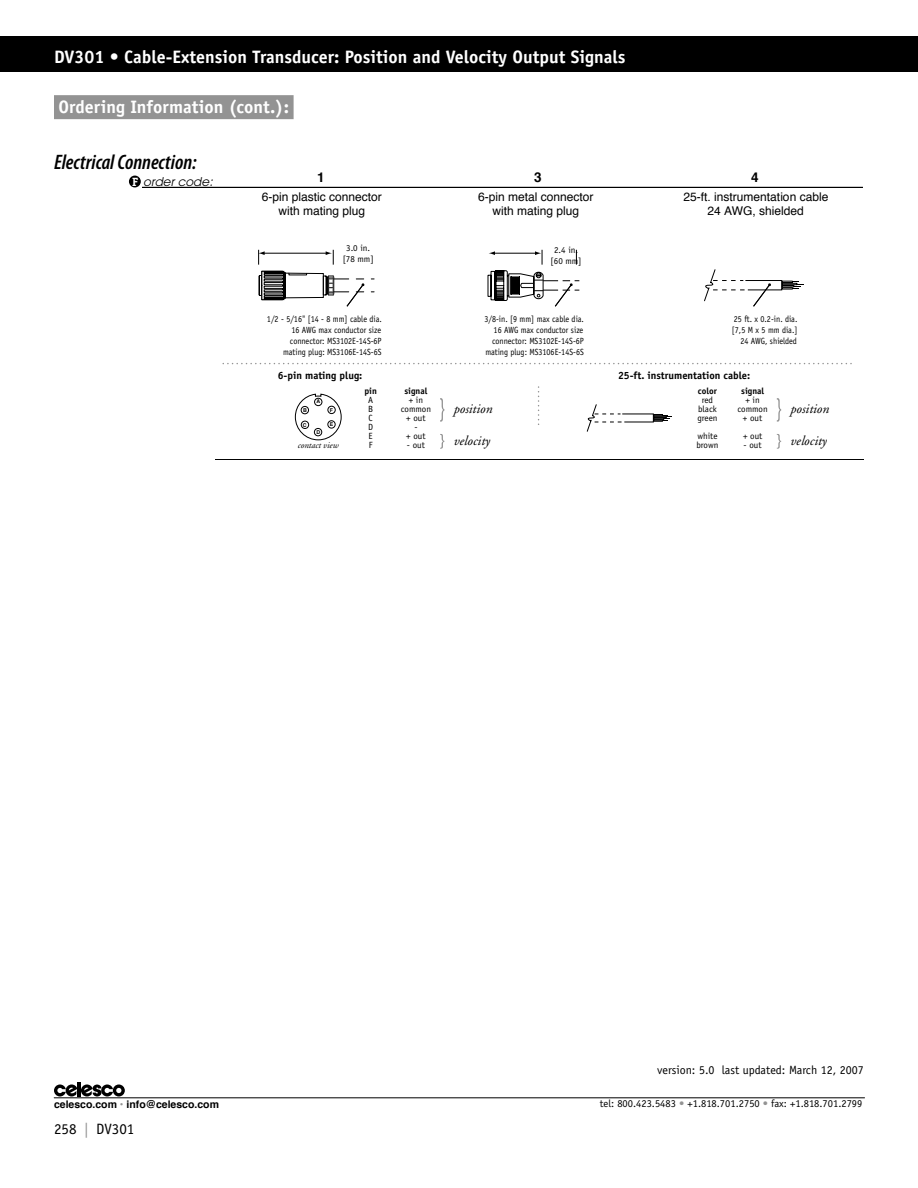
<style>
.page{position:relative;width:918px;height:1188px;background:#fff}
.page>*{position:absolute;margin:0;border:0;box-sizing:border-box;transform-origin:0 0}
.Ordering_Info{font:italic 600 condensed 21px "Myriad Pro";color:#000}
.Subheading_2{font:700 18px "Officina Sans";color:#fff}
.t1{font:15px "Officina Sans";color:#000}
.t2{font:italic 13.5px "Adobe Garamond";color:#000}
.t3{font:700 13.5px "Helvetica";color:#000}
.t4{font:12px/14.4px "Helvetica";color:#000;text-align:center}
.Version_Update{font:12px "Officina Sans";color:#000}
.t5{font:italic 12px "Avant Garde";color:#000}
.t6{font:10.5px "Officina Sans";color:#000}
.t7{font:700 10.5px "Officina Sans";color:#000}
.t8{font:700 10.5px "Helvetica";color:#000}
.t9{font:9px/10.8px "Officina Sans";color:#000;text-align:right;scale:.9 1}
.t10{font:9px/10.8px "Officina Sans";color:#000;text-align:center}
.t11{font:700 9px "Officina Sans";color:#000}
.t12{font:italic 9px "Adobe Garamond";color:#000}
.t13{font:700 5.25px "Helvetica";color:#000}
.s1{font-family:"Officina Serif";font-weight:700;font-style:normal;color:#fff}
.s2{color:#939393}
</style>
<div class="page">
<hr style="left:54px;top:1098px;width:811px;height:1px;background:#000">
<hr style="left:77px;top:1082px;width:4px;height:14px;background:#000">
<svg style="left:54px;top:1085px;width:71px;height:11px"></svg>
<div style="left:0;top:36px;width:916px;height:36px;background:#000"></div>
<hr style="left:916px;top:36px;width:2px;height:36px;background:#000">
<div style="left:54px;top:95px;width:240px;height:24px;background:#939393"></div>
<div style="left:129px;top:176px;width:12px;height:11px;background:#000;border-radius:50%"></div>
<hr style="left:142px;top:187px;width:721px;height:1px;background:#000">
<svg style="left:586px;top:404px;width:86px;height:28px"></svg>
<hr style="left:215px;top:459px;width:649px;height:1px;background:#000">
<svg style="left:538px;top:387px;width:1px;height:38px"></svg>
<svg style="left:440px;top:398px;width:4px;height:24px"></svg>
<svg style="left:440px;top:434px;width:4px;height:15px"></svg>
<svg style="left:777px;top:398px;width:4px;height:24px"></svg>
<svg style="left:777px;top:434px;width:4px;height:15px"></svg>
<svg style="left:295px;top:394px;width:47px;height:46px"></svg>
<svg style="left:259px;top:271px;width:115px;height:36px"></svg>
<svg style="left:704px;top:269px;width:99px;height:38px"></svg>
<hr style="left:263px;top:253px;width:64px;height:1px;background:#000">
<svg style="left:326px;top:250px;width:8px;height:15px"></svg>
<svg style="left:258px;top:250px;width:7px;height:15px"></svg>
<svg style="left:488px;top:250px;width:91px;height:57px"></svg>
<svg style="left:223px;top:363px;width:629px;height:1px"></svg>
<p class="Subheading_2" style="left:54px;top:46px;width:573px">DV301 • Cable-Extension Transducer: Position and Velocity Output Signals</p>
<p class="Subheading_2" style="left:58px;top:96px;width:232px">Ordering Information (cont.):</p>
<p class="Ordering_Info" style="left:54px;top:151px;width:144px">Electrical Connection:</p>
<p class="t5" style="left:132px;top:174px;width:82px"><span class="s1">F</span> order code:</p>
<p class="t4" style="left:262px;top:190px;width:122px">6-pin plastic connector with mating plug</p>
<p class="t4" style="left:478px;top:190px;width:117px">6-pin metal connector with mating plug</p>
<p class="t4" style="left:684px;top:190px;width:146px">25-ft. instrumentation cable<br>24 AWG, shielded</p>
<p class="t3" style="left:317px;top:168px;width:9px">1</p>
<p class="t3" style="left:534px;top:168px;width:9px">3</p>
<p class="t3" style="left:751px;top:168px;width:9px">4</p>
<p class="t10" style="left:343px;top:243px;width:33px">3.0 in. [78 mm]</p>
<p class="t10" style="left:551px;top:244px;width:33px">2.4 in. [60 mm]</p>
<p class="t9" style="left:267px;top:314px;width:129px">1/2 - 5/16" [14 - 8 mm] cable dia.<br>16 AWG max conductor size connector: MS3102E-14S-6P mating plug: MS3106E-14S-6S</p>
<p class="t9" style="left:484px;top:314px;width:112px">3/8-in. [9 mm] max cable dia.<br>16 AWG max conductor size connector: MS3102E-14S-6P mating plug: MS3106E-14S-6S</p>
<p class="t9" style="left:732px;top:314px;width:74px">25 ft. x 0.2-in. dia. [7,5 M x 5 mm dia.]<br>24 AWG, shielded</p>
<p class="t7" style="left:278px;top:369px;width:86px">6-pin mating plug:</p>
<p class="t7" style="left:618px;top:369px;width:134px">25-ft. instrumentation cable:</p>
<p class="t13" style="left:303px;top:407px;width:5px">B</p>
<p class="t13" style="left:303px;top:421px;width:5px">C</p>
<p class="t13" style="left:316px;top:398px;width:5px">A</p>
<p class="t13" style="left:317px;top:429px;width:5px">D</p>
<p class="t13" style="left:330px;top:406px;width:5px">F</p>
<p class="t13" style="left:330px;top:421px;width:5px">E</p>
<p class="t12" style="left:298px;top:441px;width:42px">contact view</p>
<p class="t11" style="left:364px;top:385px;width:14px">pin</p>
<p class="t11" style="left:404px;top:385px;width:24px">signal</p>
<p class="t10" style="left:368px;top:395px;width:7px">A</p>
<p class="t10" style="left:409px;top:395px;width:16px">+ in</p>
<p class="t10" style="left:368px;top:404px;width:7px">B</p>
<p class="t10" style="left:401px;top:404px;width:32px">common</p>
<p class="t10" style="left:369px;top:413px;width:6px">C</p>
<p class="t10" style="left:406px;top:413px;width:21px">+ out</p>
<p class="t10" style="left:368px;top:422px;width:7px">D</p>
<p class="t10" style="left:414px;top:422px;width:5px">-</p>
<p class="t10" style="left:369px;top:431px;width:6px">E</p>
<p class="t10" style="left:406px;top:431px;width:21px">+ out</p>
<p class="t10" style="left:369px;top:440px;width:5px">F</p>
<p class="t10" style="left:407px;top:440px;width:19px">- out</p>
<p class="t2" style="left:454px;top:401px;width:40px">position</p>
<p class="t2" style="left:454px;top:433px;width:38px">velocity</p>
<p class="t11" style="left:698px;top:385px;width:21px">color</p>
<p class="t11" style="left:741px;top:385px;width:24px">signal</p>
<p class="t10" style="left:702px;top:395px;width:13px">red</p>
<p class="t10" style="left:745px;top:395px;width:16px">+ in</p>
<p class="t10" style="left:698px;top:404px;width:20px">black</p>
<p class="t10" style="left:737px;top:404px;width:32px">common</p>
<p class="t10" style="left:697px;top:413px;width:22px">green</p>
<p class="t10" style="left:743px;top:413px;width:21px">+ out</p>
<p class="t10" style="left:697px;top:431px;width:22px">white</p>
<p class="t10" style="left:743px;top:431px;width:21px">+ out</p>
<p class="t10" style="left:696px;top:440px;width:24px">brown</p>
<p class="t10" style="left:744px;top:440px;width:19px">- out</p>
<p class="t2" style="left:791px;top:401px;width:40px">position</p>
<p class="t2" style="left:791px;top:433px;width:38px">velocity</p>
<p class="Version_Update" style="left:657px;top:1063px;width:208px">version: 5.0 last updated: March 12, 2007</p>
<p class="t8" style="left:54px;top:1097px;width:167px">celesco.com <span class="s2">•</span> info@celesco.com</p>
<p class="t6" style="left:600px;top:1098px;width:264px">tel: 800.423.5483 <span class="s2">•</span> +1.818.701.2750 <span class="s2">•</span> fax: +1.818.701.2799</p>
<h3 class="t1" style="left:54px;top:1120px;width:82px">258 <span class="s2">|</span> DV301</h3>
</div>
